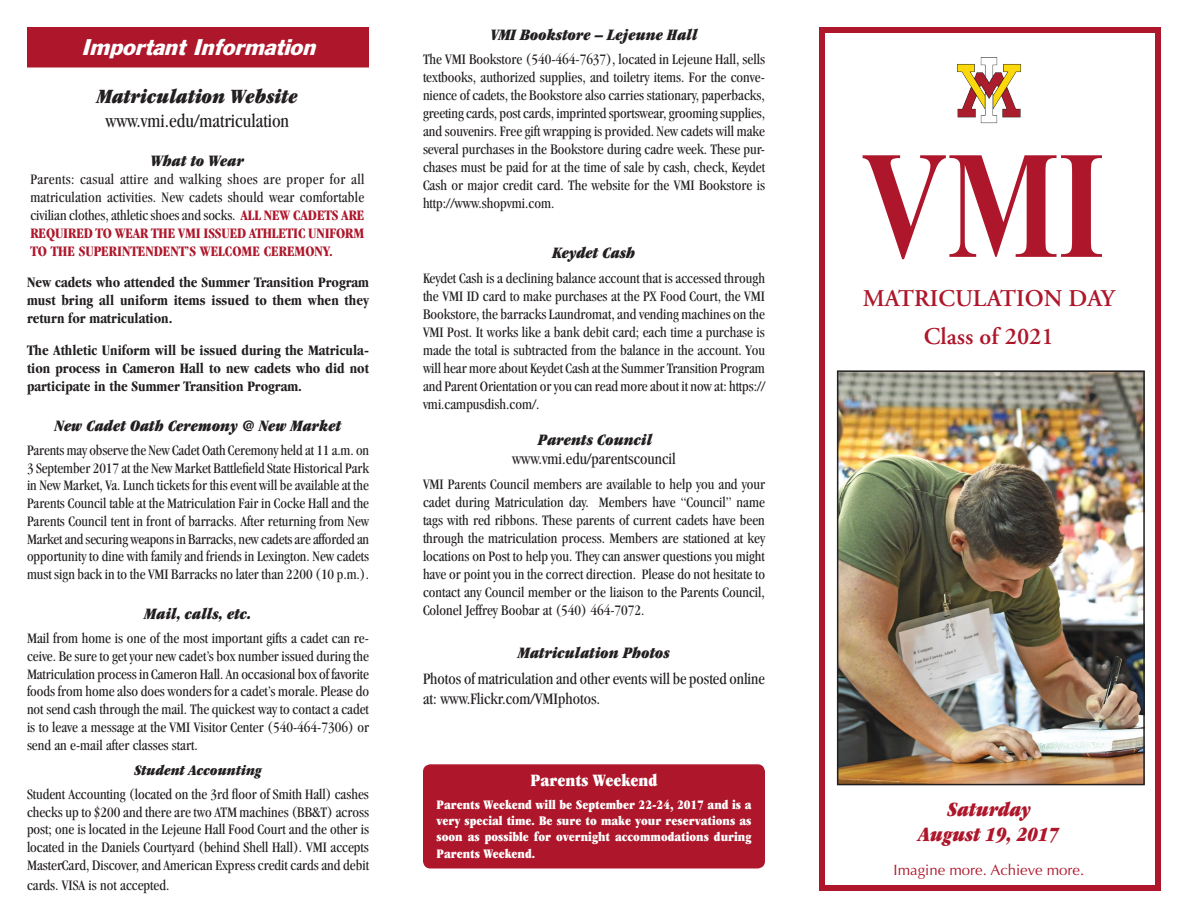
<style>
.page{position:relative;width:1188px;height:918px;background:#fff}
.page>*{position:absolute;margin:0;border:0;box-sizing:border-box;transform-origin:0 0}
.t1{font:700 153.45px "Times New Roman";color:#ae172b;scale:.77 1}
.t2{font:600 24px "Adobe Garamond";color:#ae172b}
.t3{font:italic ultra-condensed 21px "Garamond";color:#ae172b}
.t4{font:italic 21px "Franklin Gothic";color:#fff}
.t5{font:italic ultra-condensed 21px "Garamond";color:#231f20}
.t6{font:condensed 19.5px "Garamond";color:#231f20}
.t7{font:ultra-condensed 18px "Garamond";color:#fff}
.heading_1{font:italic ultra-condensed 16.5px "Garamond";color:#231f20}
.t8{font:condensed 16.5px/19.8px "Garamond";color:#231f20}
.t9{font:condensed 15px/18px "Garamond";color:#231f20;text-align:justify}
.t10{font:700 condensed 15px/18px "Garamond";color:#231f20;text-align:justify}
.t11{font:15px "Optima";color:#ae172b}
.t12{font:italic ultra-condensed 15px "Garamond";color:#231f20}
.t13{font:ultra-condensed 13.5px/16.2px "Garamond";color:#fff;text-align:justify}
.s1{font-weight:700;color:#ae172b}
</style>
<div class="page">
<div style="left:819px;top:27px;width:342px;height:864px;border:6px solid #ae172b"></div>
<div style="left:27px;top:27px;width:342px;height:41px;background:#ae172b;border:2px solid #ae172b"></div>
<div style="left:424px;top:765px;width:340px;height:103px;background:#ae172b;border-radius:7px"></div>
<div style="left:423px;top:764px;width:342px;height:105px;border:2px solid #ae172b;border-radius:7px"></div>
<img style="left:957px;top:57px;width:64px;height:67px">
<img style="left:840px;top:373px;width:302px;height:409px">
<div style="left:837px;top:370px;width:308px;height:415px;border:2px solid #231f20"></div>
<p class="t4" style="left:81px;top:34px;width:235px">Important Information</p>
<p class="t5" style="left:97px;top:85px;width:202px">Matriculation Website</p>
<p class="t6" style="left:106px;top:110px;width:185px">www.vmi.edu/matriculation</p>
<p class="heading_1" style="left:151px;top:152px;width:95px">What to Wear</p>
<p class="t9" style="left:30px;top:170px;width:336px">Parents: casual attire and walking shoes are proper for all matriculation activities. New cadets should wear comfortable civilian clothes, athletic shoes and socks. <span class="s1">ALL NEW CADETS ARE REQUIRED TO WEAR THE VMI ISSUED ATHLETIC UNIFORM TO THE SUPERINTENDENT’S WELCOME CEREMONY.</span></p>
<p class="t10" style="left:27px;top:274px;width:344px">New cadets who attended the Summer Transition Program must bring all uniform items issued to them when they return for matriculation.</p>
<p class="t10" style="left:27px;top:341px;width:344px">The Athletic Uniform will be issued during the Matricula&shy;tion process in Cameron Hall to new cadets who did not participate in the Summer Transition Program.</p>
<p class="heading_1" style="left:55px;top:416px;width:288px">New Cadet Oath Ceremony @ New Market</p>
<p class="t9" style="left:27px;top:441px;width:344px">Parents may observe the New Cadet Oath Ceremony held at 11 a.m. on 3 September 2017 at the New Market Battlefield State Historical Park in New Market, Va. Lunch tickets for this event will be available at the Parents Council table at the Matriculation Fair in Cocke Hall and the Parents Council tent in front of barracks. After returning from New Market and securing weapons in Barracks, new cadets are afforded an opportunity to dine with family and friends in Lexington. New cadets must sign back in to the VMI Barracks no later than 2200 (10 p.m.).</p>
<p class="heading_1" style="left:145px;top:604px;width:108px">Mail, calls, etc.</p>
<p class="t9" style="left:27px;top:630px;width:344px">Mail from home is one of the most important gifts a cadet can re&shy;ceive. Be sure to get your new cadet’s box number issued during the Matriculation process in Cameron Hall. An occasional box of favorite foods from home also does wonders for a cadet’s morale. Please do not send cash through the mail. The quickest way to contact a cadet is to leave a message at the VMI Visitor Center (540-464-7306) or send an e-mail after classes start.</p>
<p class="t12" style="left:134px;top:761px;width:129px">Student Accounting</p>
<p class="t9" style="left:27px;top:785px;width:344px">Student Accounting (located on the 3rd floor of Smith Hall) cashes checks up to $200 and there are two ATM machines (BB&amp;T) across post; one is located in the Lejeune Hall Food Court and the other is located in the Daniels Courtyard (behind Shell Hall). VMI accepts MasterCard, Discover, and American Express credit cards and debit</p>
<p class="t9" style="left:27px;top:876px;width:144px">cards. VISA is not accepted.</p>
<p class="heading_1" style="left:490px;top:25px;width:209px">VMI Bookstore – Lejeune Hall</p>
<p class="t9" style="left:423px;top:50px;width:344px">The VMI Bookstore (540-464-7637), located in Lejeune Hall, sells textbooks, authorized supplies, and toiletry items. For the conve&shy;nience of cadets, the Bookstore also carries stationary, paperbacks, greeting cards, post cards, imprinted sportswear, grooming supplies, and souvenirs. Free gift wrapping is provided. New cadets will make several purchases in the Bookstore during cadre week. These pur&shy;chases must be paid for at the time of sale by cash, check, Keydet Cash or major credit card. The website for the VMI Bookstore is http://www.shopvmi.com.</p>
<p class="heading_1" style="left:553px;top:243px;width:84px">Keydet Cash</p>
<p class="t9" style="left:423px;top:269px;width:344px">Keydet Cash is a declining balance account that is accessed through the VMI ID card to make purchases at the PX Food Court, the VMI Bookstore, the barracks Laundromat, and vending machines on the VMI Post. It works like a bank debit card; each time a purchase is made the total is subtracted from the balance in the account. You will hear more about Keydet Cash at the Summer Transition Program and Parent Orientation or you can read more about it now at: https:// vmi.campusdish.com/.</p>
<p class="heading_1" style="left:538px;top:430px;width:116px">Parents Council</p>
<p class="t8" style="left:512px;top:449px;width:165px">www.vmi.edu/parentscouncil</p>
<p class="t9" style="left:423px;top:475px;width:344px">VMI Parents Council members are available to help you and your cadet during Matriculation day. Members have “Council” name tags with red ribbons. These parents of current cadets have been through the matriculation process. Members are stationed at key locations on Post to help you. They can answer questions you might have or point you in the correct direction. Please do not hesitate to contact any Council member or the liaison to the Parents Council, Colonel Jeffrey Boobar at (540) 464-7072.</p>
<p class="heading_1" style="left:518px;top:643px;width:153px">Matriculation Photos</p>
<p class="t8" style="left:423px;top:669px;width:344px">Photos of matriculation and other events will be posted online at: www.Flickr.com/VMIphotos.</p>
<p class="t7" style="left:530px;top:770px;width:129px">Parents Weekend</p>
<p class="t13" style="left:436px;top:797px;width:317px">Parents Weekend will be September 22-24, 2017 and is a very special time. Be sure to make your reservations as soon as possible for overnight accommodations during Parents Weekend.</p>
<p class="t1" style="left:862px;top:99px;width:317px">VMI</p>
<p class="t2" style="left:863px;top:285px;width:254px">MATRICULATION DAY</p>
<p class="t2" style="left:924px;top:323px;width:131px">Class of 2021</p>
<p class="t3" style="left:947px;top:798px;width:85px">Saturday</p>
<p class="t3" style="left:919px;top:823px;width:142px">August 19, 2017</p>
<p class="t11" style="left:894px;top:861px;width:192px">Imagine more. Achieve more.</p>
</div>
